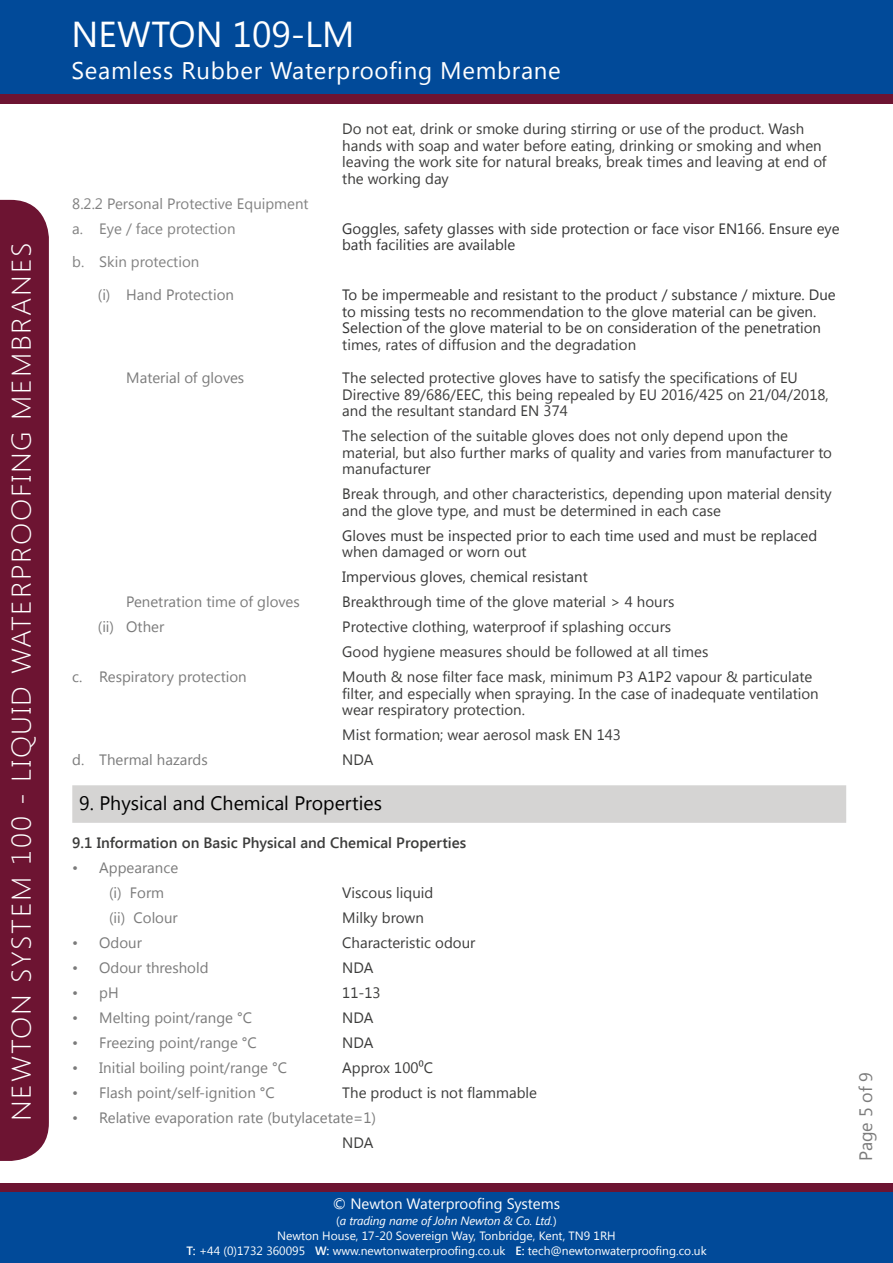
<style>
.page{position:relative;width:893px;height:1263px;background:#fff}
.page>*{position:absolute;margin:0;border:0;box-sizing:border-box;transform-origin:0 0}
.t1{font:36px "Segoe UI";color:#fff}
.t2{font:300 27px "Segoe UI";letter-spacing:.06em;color:#fff;scale:1.08 1}
.t3{font:24px "Segoe UI";letter-spacing:.03em;color:#fff}
.t4{font:19.5px "Segoe UI";color:#000}
.t5{font:18px "Segoe UI";letter-spacing:-.01em;color:#7b7b7b}
.t6{font:15px/16.5px "Segoe UI";color:#3c3c3b}
.t7{font:15px/16.5px "Segoe UI";color:#353535}
.t8{font:15px/25px "Segoe UI";color:#7b7b7b}
.t9{font:15px/25px "Segoe UI";color:#828282}
.t10{font:600 15px "Segoe UI";color:#3c3c3b}
.t11{font:15px "Segoe UI";color:#fff}
.t12{font:12px/15.6px "Segoe UI";color:#fff;text-align:center}
.s1{font-style:italic}
.s2{font-weight:600}
</style>
<div class="page">
<div style="left:0;top:200px;width:49px;height:961px;background:#6d1432"></div>
<div style="left:0;top:1191px;width:893px;height:72px;background:#014a99"></div>
<div style="left:0;top:1183px;width:893px;height:8px;background:#6d1432"></div>
<div style="left:0;top:0;width:893px;height:94px;background:#014a99"></div>
<div style="left:0;top:94px;width:893px;height:9px;background:#6d1432"></div>
<div style="left:72px;top:785px;width:774px;height:38px;background:#d5d4d3"></div>
<h2 class="t2" style="left:3px;top:1121px;width:815px;rotate:-90deg">NEWTON SYSTEM 100 - LIQUID WATERPROOFING MEMBRANES</h2>
<h1 class="t1" style="left:71px;top:9px;width:285px">NEWTON 109-LM</h1>
<h3 class="t3" style="left:71px;top:54px;width:491px">Seamless Rubber Waterproofing Membrane</h3>
<p class="t6" style="left:342px;top:120px;width:486px">Do not eat, drink or smoke during stirring or use of the product. Wash hands with soap and water before eating, drinking or smoking and when leaving the work site for natural breaks, break times and leaving at end of the working day</p>
<p class="t9" style="left:72px;top:190px;width:238px">8.2.2 Personal Protective Equipment a. Eye / face protection</p>
<p class="t7" style="left:342px;top:220px;width:499px">Goggles, safety glasses with side protection or face visor EN166. Ensure eye bath facilities are available</p>
<p class="t9" style="left:72px;top:248px;width:129px">b. Skin protection</p>
<p class="t8" style="left:98px;top:282px;width:138px">(i) Hand Protection</p>
<p class="t7" style="left:342px;top:286px;width:495px">To be impermeable and resistant to the product / substance / mixture. Due to missing tests no recommendation to the glove material can be given.<br>Selection of the glove material to be on consideration of the penetration</p>
<p class="t6" style="left:342px;top:336px;width:295px">times, rates of diffusion and the degradation</p>
<p class="t8" style="left:126px;top:365px;width:120px">Material of gloves</p>
<p class="t6" style="left:342px;top:369px;width:488px">The selected protective gloves have to satisfy the specifications of EU<br>Directive 89/686/EEC, this being repealed by EU 2016/425 on 21/04/2018, and the resultant standard EN 374</p>
<p class="t6" style="left:342px;top:427px;width:491px">The selection of the suitable gloves does not only depend upon the material, but also further marks of quality and varies from manufacturer to manufacturer</p>
<p class="t6" style="left:342px;top:485px;width:491px">Break through, and other characteristics, depending upon material density and the glove type, and must be determined in each case</p>
<p class="t7" style="left:342px;top:527px;width:476px">Gloves must be inspected prior to each time used and must be replaced</p>
<p class="t6" style="left:342px;top:543px;width:186px">when damaged or worn out</p>
<p class="t7" style="left:342px;top:568px;width:247px">Impervious gloves, chemical resistant</p>
<p class="t8" style="left:126px;top:589px;width:175px">Penetration time of gloves</p>
<p class="t6" style="left:342px;top:593px;width:334px">Breakthrough time of the glove material &gt; 4 hours</p>
<p class="t8" style="left:98px;top:614px;width:68px">(ii) Other</p>
<p class="t6" style="left:342px;top:614px;width:368px;line-height:25px">Protective clothing, waterproof if splashing occurs<br>Good hygiene measures should be followed at all times</p>
<p class="t8" style="left:72px;top:664px;width:176px">c. Respiratory protection</p>
<p class="t6" style="left:342px;top:668px;width:478px">Mouth &amp; nose filter face mask, minimum P3 A1P2 vapour &amp; particulate filter, and especially when spraying. In the case of inadequate ventilation wear respiratory protection.</p>
<p class="t6" style="left:342px;top:726px;width:280px">Mist formation; wear aerosol mask EN 143</p>
<p class="t8" style="left:72px;top:747px;width:137px">d. Thermal hazards</p>
<p class="t6" style="left:342px;top:751px;width:33px">NDA</p>
<h3 class="t4" style="left:79px;top:789px;width:304px">9. Physical and Chemical Properties</h3>
<p class="t10" style="left:72px;top:832px;width:395px">9.1 Information on Basic Physical and Chemical Properties</p>
<p class="t8" style="left:109px;top:854px;width:71px;text-indent:-37px">• Appearance (i) Form</p>
<p class="t6" style="left:342px;top:883px;width:93px">Viscous liquid</p>
<p class="t8" style="left:109px;top:904px;width:70px">(ii) Colour</p>
<p class="t6" style="left:342px;top:908px;width:83px">Milky brown</p>
<p class="t8" style="left:72px;top:929px;width:71px">• Odour</p>
<p class="t6" style="left:342px;top:933px;width:135px">Characteristic odour</p>
<p class="t8" style="left:72px;top:954px;width:138px">• Odour threshold</p>
<p class="t6" style="left:342px;top:959px;width:33px">NDA</p>
<p class="t8" style="left:72px;top:979px;width:48px">• pH</p>
<p class="t6" style="left:342px;top:984px;width:40px">11-13</p>
<p class="t8" style="left:72px;top:1004px;width:181px">• Melting point/range °C</p>
<p class="t6" style="left:342px;top:1009px;width:33px">NDA</p>
<p class="t8" style="left:72px;top:1029px;width:186px">• Freezing point/range °C</p>
<p class="t6" style="left:342px;top:1034px;width:33px">NDA</p>
<p class="t8" style="left:72px;top:1054px;width:216px">• Initial boiling point/range °C</p>
<p class="t6" style="left:342px;top:1059px;width:92px">Approx 100⁰C</p>
<p class="t8" style="left:72px;top:1079px;width:204px">• Flash point/self-ignition °C</p>
<p class="t6" style="left:342px;top:1084px;width:196px">The product is not flammable</p>
<p class="t8" style="left:72px;top:1104px;width:305px">• Relative evaporation rate (butylacetate=1)</p>
<p class="t6" style="left:342px;top:1134px;width:33px">NDA</p>
<p class="t11" style="left:333px;top:1193px;width:229px">© Newton Waterproofing Systems</p>
<p class="t12" style="left:277px;top:1212px;width:340px">(<span class="s1">a trading name of John Newton &amp; Co. Ltd.</span>)<br>Newton House, 17-20 Sovereign Way, Tonbridge, Kent, TN9 1RH</p>
<p class="t12" style="left:186px;top:1242px;width:522px"><span class="s2">T:</span> +44 (0)1732 360095 <span class="s2">W:</span> www.newtonwaterproofing.co.uk <span class="s2">E:</span> tech@newtonwaterproofing.co.uk</p>
<p class="t5" style="left:853px;top:1161px;width:90px;rotate:-90deg">Page 5 of 9</p>
</div>
